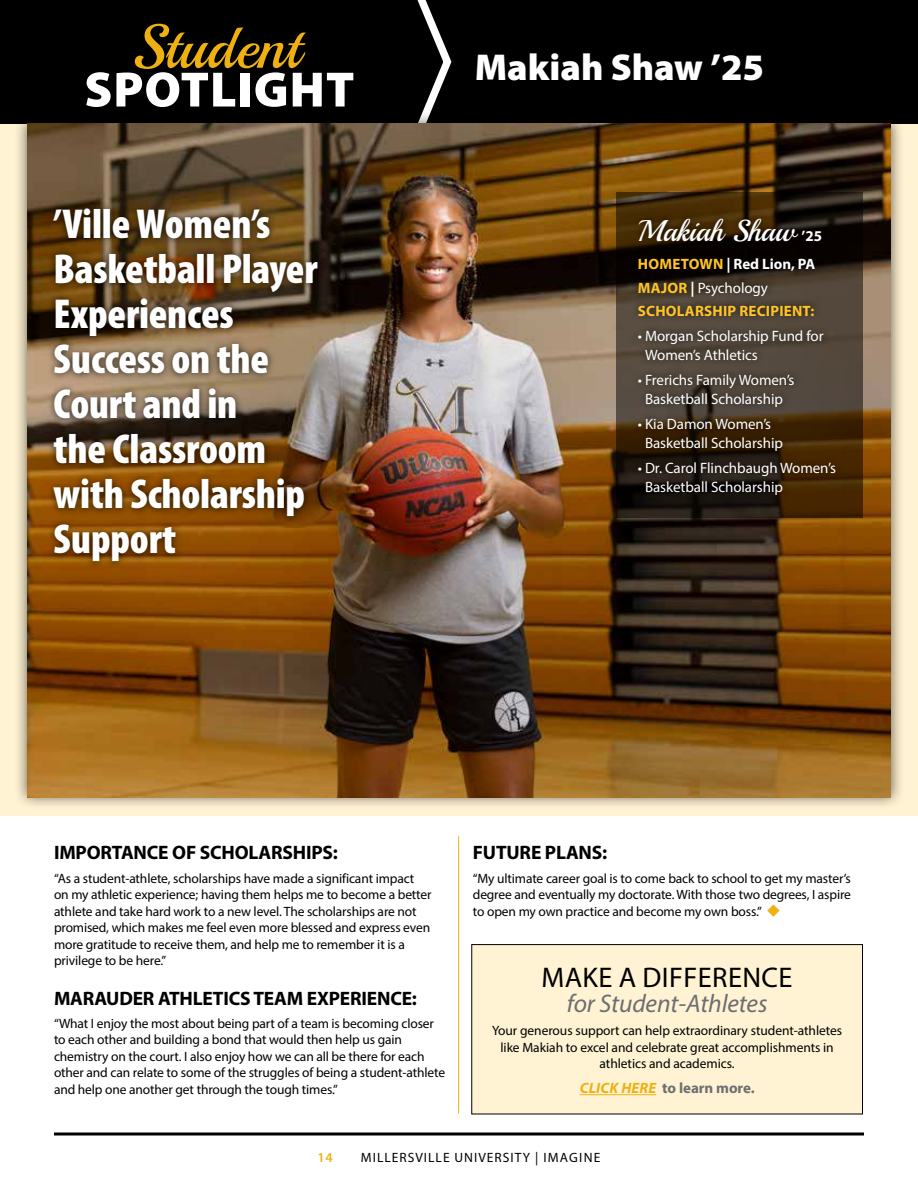
<style>
.page{position:relative;width:918px;height:1188px;background:#fff}
.page>*{position:absolute;margin:0;border:0;box-sizing:border-box;transform-origin:0 0}
.t1{font:61.5px "Playball";color:#eeb111}
.t2{font:900 49.95px "Myriad Pro";letter-spacing:.02em;color:#fff}
.t3{font:900 condensed 42px/45px "Myriad Pro";letter-spacing:-.005em;color:#fff}
.t4{font:900 37.5px "Myriad Pro";color:#fff}
.t5{font:30px "Playball";color:#fff}
.t6{font:28.5px "Myriad Pro";letter-spacing:.015em;color:#000}
.t7{font:italic 25.5px "Myriad Pro";letter-spacing:-.005em;color:#6d6e71}
.t8{font:700 19.5px "Myriad Pro";letter-spacing:-.01em;color:#000}
.t9{font:15px/18.8px "Myriad Pro";letter-spacing:-.005em;color:#fff}
.t10{font:700 15px/23.5px "Myriad Pro";letter-spacing:.015em;color:#ffc425}
.t11{font:700 15px "Myriad Pro";letter-spacing:-.005em;color:#6d6e71}
.t12{font:13.5px/16.5px "Myriad Pro";letter-spacing:-.01em;color:#000}
.t13{font:13.5px "Myriad Pro";letter-spacing:.075em;color:#000}
.t14{font:600 13.5px "Myriad Pro";color:#eeb111}
.s1{font-family:"Myriad Pro";font-weight:700;font-size:15px}
.s2{color:#fff}
.s3{font-weight:400;color:#fff}
.s4{color:#eeb111}
.s5{font-style:italic;color:#eeb111}
</style>
<div class="page">
<div style="left:0;top:0;width:918px;height:124px;background:#000"></div>
<svg style="left:417px;top:0;width:35px;height:110px"></svg>
<div style="left:0;top:124px;width:918px;height:691px;background:#fff3d3"></div>
<div style="left:14px;top:110px;width:890px;height:700px;background:#000;opacity:.6"></div>
<img style="left:27px;top:124px;width:864px;height:673px">
<hr style="left:458px;top:836px;width:1px;height:278px;background:#eeb111">
<div style="left:472px;top:945px;width:390px;height:169px;background:#fff3d3"></div>
<hr style="left:580px;top:1094px;width:76px;height:1px;background:#eeb111">
<div style="left:471px;top:944px;width:392px;height:170px;border:1px solid #000"></div>
<div style="left:46px;top:201px;width:280px;height:369px;background:#000;opacity:.75"></div>
<hr style="left:54px;top:1132px;width:810px;height:3px;background:#000">
<svg style="left:616px;top:192px;width:247px;height:325px"></svg>
<div style="left:631px;top:211px;width:212px;height:291px;background:#000;opacity:.75"></div>
<h1 class="t1" style="left:132px;top:9px;width:170px">Student</h1>
<h2 class="t2" style="left:84px;top:56px;width:272px">SPOTLIGHT</h2>
<h3 class="t4" style="left:475px;top:42px;width:291px">Makiah Shaw ’25</h3>
<h3 class="t3" style="left:54px;top:201px;width:265px">’Ville Women’s<br>Basketball Player<br>Experiences<br>Success on the<br>Court and in<br>the Classroom with Scholarship<br>Support</h3>
<h3 class="t5" style="left:638px;top:213px;width:186px">Makiah Shaw <span class="s1">’25</span></h3>
<p class="t10" style="left:638px;top:251px;width:179px">HOMETOWN <span class="s2">| Red Lion, PA<br></span>MAJOR <span class="s2">|</span> <span class="s3">Psychology<br></span>SCHOLARSHIP RECIPIENT:</p>
<p class="t9" style="left:645px;top:326px;width:180px;text-indent:-7px">• Morgan Scholarship Fund for<br>Women’s Athletics</p>
<p class="t9" style="left:638px;top:370px;width:158px;text-align:center">• Frerichs Family Women’s<br>Basketball Scholarship</p>
<p class="t9" style="left:645px;top:414px;width:140px;text-indent:-7px">• Kia Damon Women’s<br>Basketball Scholarship</p>
<p class="t9" style="left:645px;top:458px;width:192px;text-indent:-7px">• Dr. Carol Flinchbaugh Women’s<br>Basketball Scholarship</p>
<h3 class="t8" style="left:54px;top:840px;width:285px">IMPORTANCE OF SCHOLARSHIPS:</h3>
<p class="t12" style="left:54px;top:870px;width:379px">“As a student-athlete, scholarships have made a significant impact on my athletic experience; having them helps me to become a better athlete and take hard work to a new level. The scholarships are not promised, which makes me feel even more blessed and express even more gratitude to receive them, and help me to remember it is a privilege to be here.”</p>
<h3 class="t8" style="left:54px;top:985px;width:365px">MARAUDER ATHLETICS TEAM EXPERIENCE:</h3>
<p class="t12" style="left:54px;top:1015px;width:393px">“What I enjoy the most about being part of a team is becoming closer to each other and building a bond that would then help us gain chemistry on the court. I also enjoy how we can all be there for each other and can relate to some of the struggles of being a student-athlete and help one another get through the tough times.”</p>
<h3 class="t8" style="left:473px;top:840px;width:136px">FUTURE PLANS:</h3>
<p class="t12" style="left:473px;top:870px;width:380px;text-align:justify">“My ultimate career goal is to come back to school to get my master’s degree and eventually my doctorate. With those two degrees, I aspire to open my own practice and become my own boss.” <span class="s4">◆</span></p>
<h3 class="t6" style="left:542px;top:960px;width:252px">MAKE A DIFFERENCE</h3>
<h3 class="t7" style="left:567px;top:988px;width:202px">for Student-Athletes</h3>
<p class="t12" style="left:492px;top:1022px;width:352px;text-align:center">Your generous support can help extraordinary student-athletes like Makiah to excel and celebrate great accomplishments in athletics and academics.</p>
<p class="t11" style="left:580px;top:1078px;width:176px"><span class="s5">CLICK HERE</span> to learn more.</p>
<p class="t14" style="left:317px;top:1149px;width:17px">14</p>
<p class="t13" style="left:361px;top:1150px;width:241px">MILLERSVILLE UNIVERSITY | IMAGINE</p>
</div>
